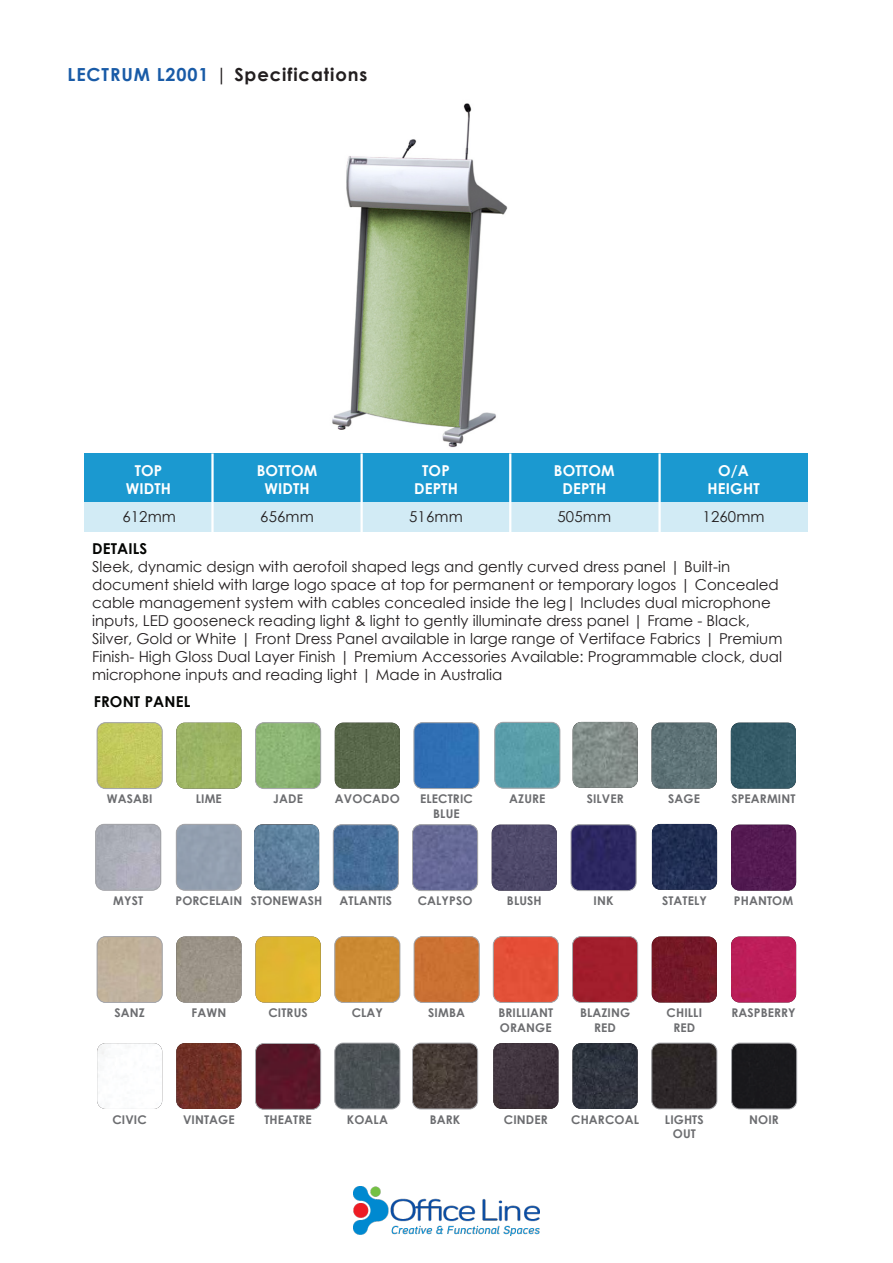
<style>
.page{position:relative;width:893px;height:1263px;background:#fff}
.page>*{position:absolute;margin:0;border:0;box-sizing:border-box;transform-origin:0 0}
.t1{font:700 18px "Century Gothic";letter-spacing:.05em;color:#231f20}
.t2{font:15px/18px "Century Gothic";color:#231f20}
.t3{font:700 15px "Century Gothic";letter-spacing:.01em;color:#fff}
.t4{font:700 15px "Century Gothic";letter-spacing:.01em;color:#040503}
.t5{font:700 12px/14.4px "Century Gothic";letter-spacing:.01em;color:#6c6d70;text-align:center}
.s1{color:#195ba7}
.s2{font-weight:400}
</style>
<div class="page">
<img style="left:354px;top:1186px;width:185px;height:50px">
<img style="left:332px;top:103px;width:176px;height:345px">
<div style="left:414px;top:936px;width:64px;height:66px;background:#cb7132"></div>
<div style="left:414px;top:936px;width:66px;height:67px;border:1px solid #a8a9ad;border-radius:9px"></div>
<img style="left:256px;top:1043px;width:65px;height:66px">
<div style="left:255px;top:1043px;width:66px;height:67px;border:1px solid #a8a9ad;border-radius:9px"></div>
<img style="left:333px;top:825px;width:65px;height:65px">
<div style="left:333px;top:824px;width:66px;height:67px;border:1px solid #a8a9ad;border-radius:9px"></div>
<div style="left:493px;top:936px;width:64px;height:66px;background:#e35037"></div>
<div style="left:493px;top:936px;width:66px;height:67px;border:1px solid #a8a9ad;border-radius:9px"></div>
<div style="left:414px;top:723px;width:65px;height:65px;background:#3070b5"></div>
<div style="left:414px;top:722px;width:65px;height:67px;border:1px solid #a8a9ad;border-radius:9px"></div>
<img style="left:412px;top:826px;width:66px;height:64px">
<div style="left:412px;top:824px;width:66px;height:67px;border:1px solid #a8a9ad;border-radius:9px"></div>
<img style="left:493px;top:1043px;width:65px;height:66px">
<img style="left:97px;top:723px;width:64px;height:65px">
<div style="left:97px;top:722px;width:66px;height:67px;border:1px solid #a8a9ad;border-radius:9px"></div>
<img style="left:412px;top:1043px;width:66px;height:66px">
<div style="left:412px;top:1043px;width:66px;height:66px;border:1px solid #a8a9ad;border-radius:9px"></div>
<div style="left:176px;top:824px;width:66px;height:66px;border:1px solid #a8a9ad;border-radius:9px"></div>
<div style="left:97px;top:936px;width:66px;height:67px;border:1px solid #a8a9ad;border-radius:9px"></div>
<img style="left:97px;top:1043px;width:65px;height:66px">
<div style="left:571px;top:825px;width:65px;height:65px;background:#2c2761"></div>
<div style="left:571px;top:824px;width:65px;height:67px;border:1px solid #a8a9ad;border-radius:9px"></div>
<div style="left:652px;top:1043px;width:65px;height:66px;background:#2d2728"></div>
<div style="left:651px;top:1043px;width:66px;height:66px;border:1px solid #a8a9ad;border-radius:9px"></div>
<div style="left:731px;top:723px;width:65px;height:65px;background:#345a67"></div>
<img style="left:652px;top:936px;width:65px;height:66px">
<img style="left:96px;top:824px;width:65px;height:66px">
<div style="left:95px;top:824px;width:66px;height:66px;border:1px solid #a8a9ad;border-radius:9px"></div>
<div style="left:731px;top:1044px;width:66px;height:65px;background:#1a191c"></div>
<div style="left:731px;top:1043px;width:66px;height:66px;border:1px solid #a8a9ad;border-radius:9px"></div>
<img style="left:176px;top:723px;width:65px;height:65px">
<img style="left:176px;top:936px;width:65px;height:66px">
<img style="left:573px;top:722px;width:65px;height:66px">
<div style="left:336px;top:936px;width:64px;height:66px;background:#cd8b34"></div>
<div style="left:334px;top:936px;width:66px;height:67px;border:1px solid #a8a9ad;border-radius:9px"></div>
<img style="left:335px;top:723px;width:65px;height:65px">
<img style="left:176px;top:1043px;width:65px;height:66px">
<img style="left:254px;top:825px;width:65px;height:65px">
<img style="left:256px;top:723px;width:65px;height:65px">
<div style="left:255px;top:722px;width:66px;height:67px;border:1px solid #a8a9ad;border-radius:9px"></div>
<div style="left:495px;top:722px;width:65px;height:66px;background:#5a9ea9"></div>
<div style="left:494px;top:722px;width:66px;height:66px;border:1px solid #a8a9ad;border-radius:9px"></div>
<img style="left:335px;top:1043px;width:65px;height:66px">
<div style="left:334px;top:1043px;width:66px;height:66px;border:1px solid #a8a9ad;border-radius:9px"></div>
<div style="left:256px;top:936px;width:65px;height:66px;background:#dfb730"></div>
<div style="left:731px;top:936px;width:65px;height:66px;background:#bc1e59"></div>
<div style="left:731px;top:825px;width:65px;height:65px;background:#551a52"></div>
<img style="left:652px;top:824px;width:65px;height:66px">
<div style="left:572px;top:936px;width:66px;height:66px;background:#a21e2c"></div>
<div style="left:572px;top:936px;width:66px;height:67px;border:1px solid #a8a9ad;border-radius:9px"></div>
<img style="left:652px;top:723px;width:65px;height:65px">
<img style="left:492px;top:825px;width:65px;height:65px">
<img style="left:572px;top:1043px;width:66px;height:66px">
<div style="left:85px;top:453px;width:723px;height:49px;background:#1b99d0"></div>
<div style="left:85px;top:502px;width:723px;height:29px;background:#d2ebf5"></div>
<hr style="left:509px;top:453px;width:2px;height:84px;background:#fff">
<hr style="left:658px;top:453px;width:3px;height:84px;background:#fff">
<hr style="left:211px;top:453px;width:3px;height:90px;background:#fff">
<hr style="left:360px;top:453px;width:3px;height:90px;background:#fff">
<p class="t1" style="left:68px;top:61px;width:301px"><span class="s1">LECTRUM L2001</span> <span class="s2">|</span> Specifications</p>
<p class="t3" style="left:135px;top:459px;width:29px">TOP</p>
<p class="t3" style="left:126px;top:477px;width:47px">WIDTH</p>
<p class="t3" style="left:257px;top:459px;width:62px">BOTTOM</p>
<p class="t3" style="left:264px;top:477px;width:47px">WIDTH</p>
<p class="t3" style="left:422px;top:459px;width:29px">TOP</p>
<p class="t3" style="left:414px;top:477px;width:45px">DEPTH</p>
<p class="t3" style="left:554px;top:459px;width:62px">BOTTOM</p>
<p class="t3" style="left:562px;top:477px;width:45px">DEPTH</p>
<p class="t3" style="left:718px;top:459px;width:32px">O/A</p>
<p class="t3" style="left:708px;top:477px;width:54px">HEIGHT</p>
<p class="t2" style="left:122px;top:508px;width:55px">612mm</p>
<p class="t2" style="left:260px;top:508px;width:55px">656mm</p>
<p class="t2" style="left:409px;top:508px;width:55px">516mm</p>
<p class="t2" style="left:557px;top:508px;width:55px">505mm</p>
<p class="t2" style="left:702px;top:508px;width:64px">1260mm</p>
<p class="t4" style="left:92px;top:537px;width:57px">DETAILS</p>
<p class="t2" style="left:92px;top:557px;width:692px">Sleek, dynamic design with aerofoil shaped legs and gently curved dress panel | Built-in document shield with large logo space at top for permanent or temporary logos | Concealed cable management system with cables concealed inside the leg| Includes dual microphone inputs, LED gooseneck reading light &amp; light to gently illuminate dress panel | Frame - Black, Silver, Gold or White | Front Dress Panel available in large range of Vertiface Fabrics | Premium Finish- High Gloss Dual Layer Finish | Premium Accessories Available: Programmable clock, dual microphone inputs and reading light | Made in Australia</p>
<p class="t4" style="left:94px;top:690px;width:98px">FRONT PANEL</p>
<p class="t5" style="left:107px;top:791px;width:47px">WASABI</p>
<p class="t5" style="left:196px;top:791px;width:28px">LIME</p>
<p class="t5" style="left:273px;top:791px;width:31px">JADE</p>
<p class="t5" style="left:509px;top:791px;width:38px">AZURE</p>
<p class="t5" style="left:335px;top:791px;width:66px">AVOCADO</p>
<p class="t5" style="left:420px;top:791px;width:54px">ELECTRIC</p>
<p class="t5" style="left:433px;top:806px;width:28px">BLUE</p>
<p class="t5" style="left:113px;top:893px;width:31px">MYST</p>
<p class="t5" style="left:176px;top:893px;width:68px">PORCELAIN</p>
<p class="t5" style="left:251px;top:893px;width:73px">STONEWASH</p>
<p class="t5" style="left:340px;top:893px;width:54px">ATLANTIS</p>
<p class="t5" style="left:418px;top:893px;width:56px">CALYPSO</p>
<p class="t5" style="left:507px;top:893px;width:36px">BLUSH</p>
<p class="t5" style="left:587px;top:790px;width:39px">SILVER</p>
<p class="t5" style="left:594px;top:893px;width:21px">INK</p>
<p class="t5" style="left:668px;top:791px;width:33px">SAGE</p>
<p class="t5" style="left:731px;top:791px;width:66px">SPEARMINT</p>
<p class="t5" style="left:662px;top:892px;width:46px">STATELY</p>
<p class="t5" style="left:734px;top:893px;width:61px">PHANTOM</p>
<p class="t5" style="left:114px;top:1005px;width:32px">SANZ</p>
<p class="t5" style="left:112px;top:1111px;width:36px">CIVIC</p>
<p class="t5" style="left:192px;top:1005px;width:36px">FAWN</p>
<p class="t5" style="left:268px;top:1005px;width:41px">CITRUS</p>
<p class="t5" style="left:731px;top:1005px;width:66px">RASPBERRY</p>
<p class="t5" style="left:352px;top:1005px;width:33px">CLAY</p>
<p class="t5" style="left:428px;top:1005px;width:38px">SIMBA</p>
<p class="t5" style="left:580px;top:1005px;width:52px">BLAZING<br>RED</p>
<p class="t5" style="left:667px;top:1005px;width:37px">CHILLI</p>
<p class="t5" style="left:673px;top:1019px;width:23px">RED</p>
<p class="t5" style="left:498px;top:1005px;width:56px">BRILLIANT</p>
<p class="t5" style="left:500px;top:1019px;width:53px">ORANGE</p>
<p class="t5" style="left:183px;top:1111px;width:53px">VINTAGE</p>
<p class="t5" style="left:264px;top:1112px;width:49px">THEATRE</p>
<p class="t5" style="left:347px;top:1111px;width:43px">KOALA</p>
<p class="t5" style="left:430px;top:1111px;width:32px">BARK</p>
<p class="t5" style="left:504px;top:1111px;width:45px">CINDER</p>
<p class="t5" style="left:571px;top:1111px;width:69px">CHARCOAL</p>
<p class="t5" style="left:665px;top:1111px;width:40px">LIGHTS</p>
<p class="t5" style="left:673px;top:1126px;width:25px">OUT</p>
<p class="t5" style="left:749px;top:1111px;width:31px">NOIR</p>
</div>
